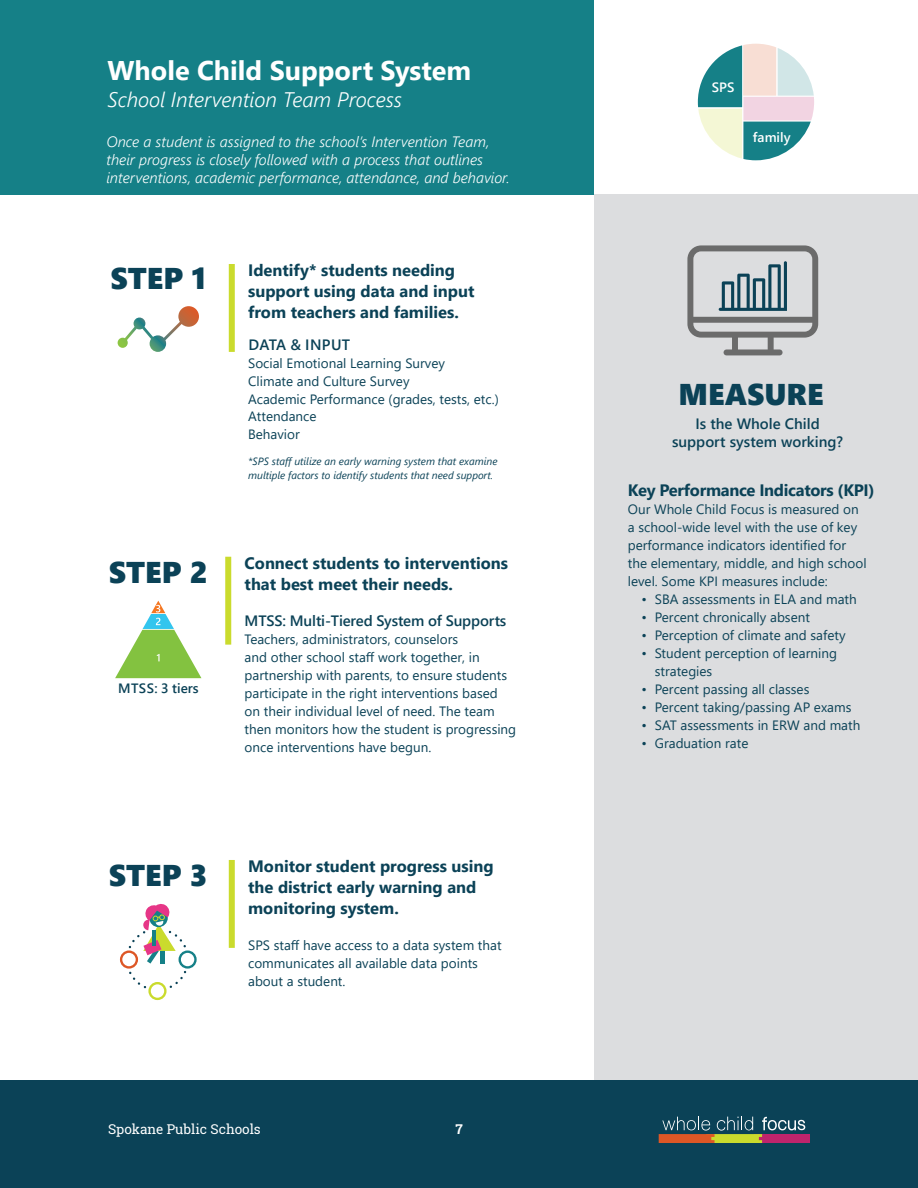
<style>
.page{position:relative;width:918px;height:1188px;background:#fff}
.page>*{position:absolute;margin:0;border:0;box-sizing:border-box;transform-origin:0 0}
.t1{font:30px "Segoe UI Black";color:#0b4257}
.t2{font:700 27px "Segoe UI";color:#fff}
.t3{font:italic 300 21px "Segoe UI";color:#fff}
.t4{font:700 16.5px/21px "Segoe UI";color:#0b4257}
.t5{font:700 16.5px "Segoe UI";letter-spacing:-.02em;color:#0b4257}
.t6{font:italic 300 15px/18px "Segoe UI";color:#fff}
.t7{font:600 15px/18px "Segoe UI";color:#0b4257;text-align:center}
.t8{font:600 15px "Segoe UI";letter-spacing:.025em;color:#0b4257}
.t9{font:13.5px/18px "Segoe UI";color:#0b4257}
.t10{font:13.5px "Roboto Slab";color:#fff}
.t11{font:600 13.5px "Segoe UI";letter-spacing:.005em;color:#0b4257}
.t12{font:600 13.5px "Segoe UI";color:#fff}
.t13{font:700 13.5px "Roboto Slab";color:#fff}
.t14{font:italic 10.5px/13.5px "Segoe UI";color:#0b4257}
</style>
<div class="page">
<div style="left:0;top:1080px;width:918px;height:108px;background:#0b4257"></div>
<div style="left:754px;top:1134px;width:56px;height:9px;background:#bf246c"></div>
<svg style="left:659px;top:1117px;width:146px;height:26px"></svg>
<div style="left:0;top:0;width:594px;height:194px;background:#158087"></div>
<div style="left:594px;top:194px;width:324px;height:886px;background:#dcdddf"></div>
<div style="left:229px;top:264px;width:6px;height:88px;background:#cadb2d"></div>
<div style="left:225px;top:557px;width:6px;height:88px;background:#cadb2d"></div>
<div style="left:229px;top:860px;width:6px;height:88px;background:#cadb2d"></div>
<svg style="left:118px;top:306px;width:81px;height:46px"></svg>
<svg style="left:115px;top:601px;width:86px;height:77px"></svg>
<svg style="left:698px;top:44px;width:116px;height:116px"></svg>
<svg style="left:180px;top:952px;width:15px;height:15px"></svg>
<div style="left:179px;top:950px;width:18px;height:19px;border:2px solid #158087;border-radius:50%"></div>
<svg style="left:150px;top:983px;width:15px;height:16px"></svg>
<div style="left:148px;top:982px;width:19px;height:18px;border:2px solid #cadb2d;border-radius:50%"></div>
<div style="left:120px;top:950px;width:18px;height:19px;border:2px solid #dd5726;border-radius:50%"></div>
<svg style="left:125px;top:903px;width:65px;height:89px"></svg>
<svg style="left:687px;top:245px;width:131px;height:110px"></svg>
<h2 class="t2" style="left:107px;top:45px;width:365px">Whole Child Support System</h2>
<h3 class="t3" style="left:107px;top:82px;width:296px">School Intervention Team Process</h3>
<p class="t6" style="left:106px;top:131px;width:405px">Once a student is assigned to the school’s Intervention Team, their progress is closely followed with a process that outlines interventions, academic performance, attendance, and behavior.</p>
<h1 class="t1" style="left:111px;top:257px;width:97px">STEP 1</h1>
<h1 class="t1" style="left:109px;top:550px;width:100px">STEP 2</h1>
<p class="t11" style="left:118px;top:675px;width:82px">MTSS: 3 tiers</p>
<p class="t4" style="left:248px;top:258px;width:228px">Identify* students needing support using data and input from teachers and families.</p>
<p class="t8" style="left:248px;top:330px;width:103px">DATA &amp; INPUT</p>
<p class="t9" style="left:248px;top:353px;width:252px">Social Emotional Learning Survey<br>Climate and Culture Survey<br>Academic Performance (grades, tests, etc.)<br>Attendance<br>Behavior</p>
<p class="t14" style="left:248px;top:454px;width:251px">*SPS staff utilize an early warning system that examine multiple factors to identify students that need support.</p>
<p class="t4" style="left:245px;top:551px;width:265px">Connect students to interventions that best meet their needs.</p>
<p class="t7" style="left:245px;top:610px;width:263px">MTSS: Multi-Tiered System of Supports</p>
<p class="t9" style="left:245px;top:629px;width:273px">Teachers, administrators, counselors<br>and other school staff work together, in partnership with parents, to ensure students participate in the right interventions based on their individual level of need. The team then monitors how the student is progressing once interventions have begun.</p>
<h1 class="t1" style="left:109px;top:854px;width:100px">STEP 3</h1>
<p class="t4" style="left:248px;top:854px;width:247px">Monitor student progress using the district early warning and monitoring system.</p>
<p class="t9" style="left:248px;top:935px;width:255px">SPS staff have access to a data system that communicates all available data points about a student.</p>
<p class="t10" style="left:108px;top:1120px;width:154px">Spokane Public Schools</p>
<p class="t13" style="left:455px;top:1120px;width:9px">7</p>
<p class="t12" style="left:712px;top:75px;width:24px">SPS</p>
<p class="t12" style="left:753px;top:124px;width:39px">family</p>
<h1 class="t1" style="left:679px;top:373px;width:147px">MEASURE</h1>
<p class="t7" style="left:672px;top:413px;width:173px">Is the Whole Child support system working?</p>
<p class="t5" style="left:628px;top:474px;width:248px">Key Performance Indicators (KPI)</p>
<p class="t9" style="left:628px;top:499px;width:240px">Our Whole Child Focus is measured on a school-wide level with the use of key performance indicators identified for the elementary, middle, and high school level. Some KPI measures include:</p>
<p class="t9" style="left:641px;top:589px;width:217px">• SBA assessments in ELA and math</p>
<p class="t9" style="left:641px;top:607px;width:170px">• Percent chronically absent</p>
<p class="t9" style="left:641px;top:625px;width:206px">• Perception of climate and safety</p>
<p class="t9" style="left:655px;top:643px;width:184px;text-indent:-14px">• Student perception of learning strategies</p>
<p class="t9" style="left:641px;top:679px;width:170px">• Percent passing all classes</p>
<p class="t9" style="left:641px;top:697px;width:212px">• Percent taking/passing AP exams</p>
<p class="t9" style="left:641px;top:715px;width:221px">• SAT assessments in ERW and math</p>
<p class="t9" style="left:641px;top:733px;width:109px">• Graduation rate</p>
</div>
